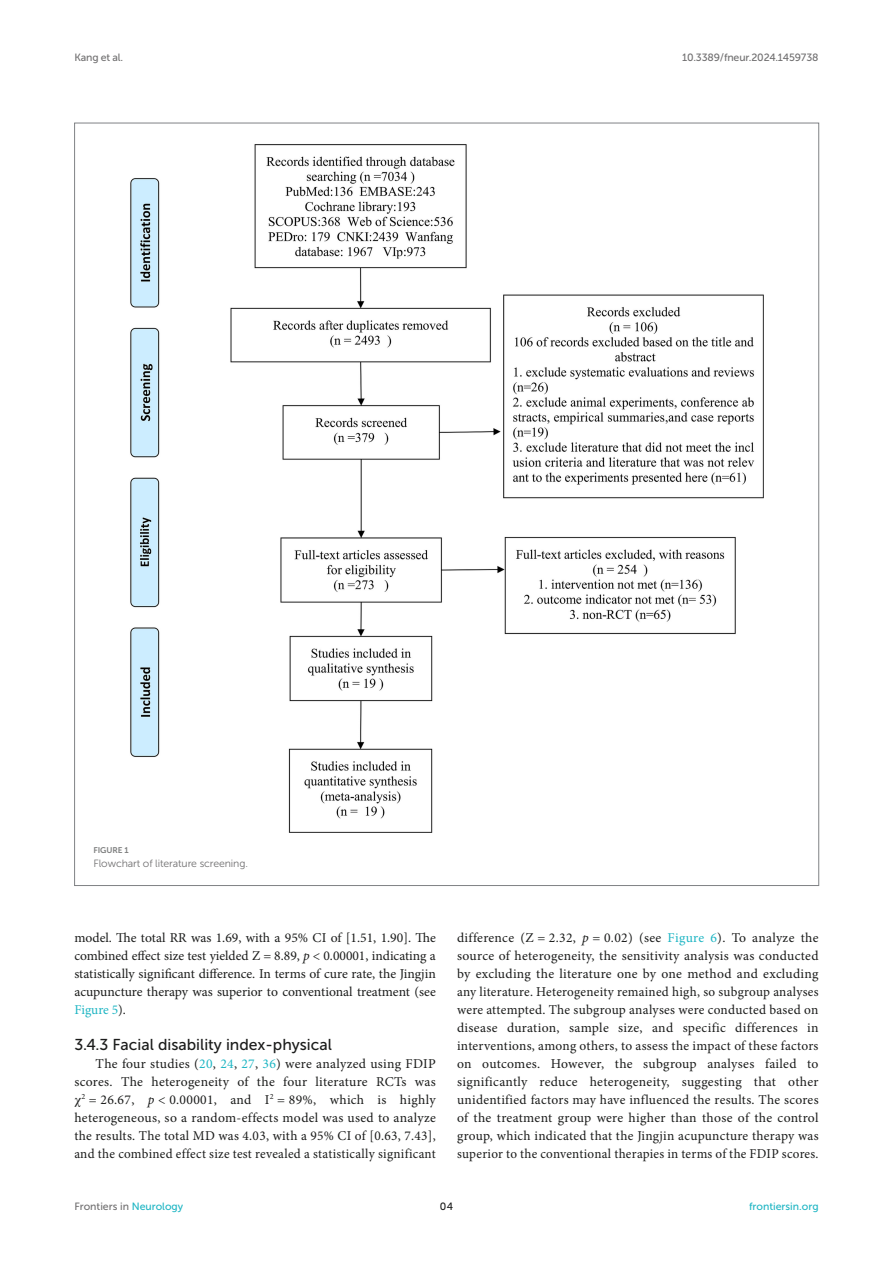
<style>
.page{position:relative;width:893px;height:1263px;background:#fff}
.page>*{position:absolute;margin:0;border:0;box-sizing:border-box;transform-origin:0 0}
.HEAD_3{font:15.75px "Museo Sans 500";color:#1b1c1b}
.TEXT{font:13.5px/18px "Minion Pro";letter-spacing:.015em;color:#1b1c1b;text-align:justify}
.t1{font:10.5px "Museo Sans 500";letter-spacing:-.015em;color:#706f70}
.FIG_LEG{font:10.5px "Museo Sans 300";letter-spacing:-.01em;color:#706f70}
.t2{font:10.5px "Museo Sans 500";color:#1db5c3}
.t3{font:10.5px "Museo Sans 500";color:#1b1c1b}
.FIG_HD{font:8.25px "Museo Sans 700";letter-spacing:-.01em;color:#7e7f7f}
.s1{font-style:italic}
.s2{color:#1db5c3}
.s3{font-family:"STIX General"}
</style>
<div class="page">
<img style="left:130px;top:144px;width:634px;height:689px">
<p class="t1" style="left:74px;top:51px;width:50px">Kang et al.</p>
<p class="t1" style="left:682px;top:51px;width:138px">10.3389/fneur.2024.1459738</p>
<p class="FIG_HD" style="left:94px;top:846px;width:37px">FIGURE 1</p>
<p class="FIG_LEG" style="left:94px;top:857px;width:156px">Flowchart of literature screening.</p>
<p class="TEXT" style="left:74px;top:929px;width:363px">model. The total RR was 1.69, with a 95% CI of [1.51, 1.90]. The combined effect size test yielded Z = 8.89, <span class="s1">p</span> &lt; 0.00001, indicating a statistically significant difference. In terms of cure rate, the Jingjin acupuncture therapy was superior to conventional treatment (see <span class="s2">Figure 5</span>).</p>
<p class="HEAD_3" style="left:74px;top:1036px;width:259px">3.4.3 Facial disability index-physical</p>
<p class="TEXT" style="left:74px;top:1055px;width:363px;text-indent:21px">The four studies (<span class="s2">20</span>, <span class="s2">24</span>, <span class="s2">27</span>, <span class="s2">36</span>) were analyzed using FDIP scores. The heterogeneity of the four literature RCTs was <span class="s3">χ</span><sup>2</sup> = 26.67, <span class="s1">p</span> &lt; 0.00001, and I<sup>2</sup> = 89%, which is highly heterogeneous, so a random-effects model was used to analyze the results. The total MD was 4.03, with a 95% CI of [0.63, 7.43], and the combined effect size test revealed a statistically significant</p>
<p class="TEXT" style="left:457px;top:929px;width:363px">difference (Z = 2.32, <span class="s1">p</span> = 0.02) (see <span class="s2">Figure 6</span>). To analyze the source of heterogeneity, the sensitivity analysis was conducted by excluding the literature one by one method and excluding any literature. Heterogeneity remained high, so subgroup analyses were attempted. The subgroup analyses were conducted based on disease duration, sample size, and specific differences in interventions, among others, to assess the impact of these factors on outcomes. However, the subgroup analyses failed to significantly reduce heterogeneity, suggesting that other unidentified factors may have influenced the results. The scores of the treatment group were higher than those of the control group, which indicated that the Jingjin acupuncture therapy was superior to the conventional therapies in terms of the FDIP scores.</p>
<p class="t1" style="left:74px;top:1200px;width:110px">Frontiers in <span class="s2">Neurology</span></p>
<p class="t3" style="left:440px;top:1200px;width:15px">04</p>
<p class="t2" style="left:749px;top:1200px;width:71px">frontiersin.org</p>
</div>
